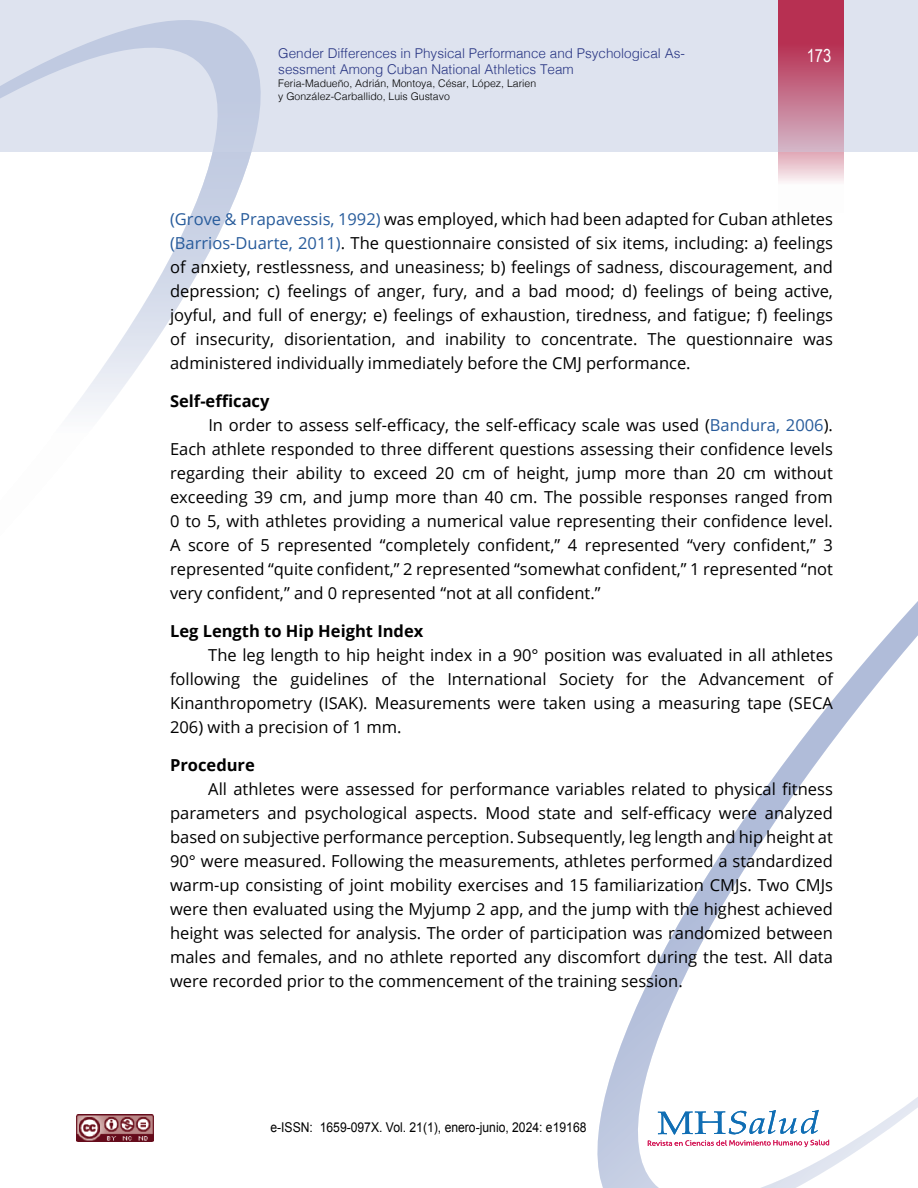
<style>
.page{position:relative;width:918px;height:1188px;background:#fff}
.page>*{position:absolute;margin:0;border:0;box-sizing:border-box;transform-origin:0 0}
.t1{font:18px "Arial Narrow";color:#fff}
.t2{font:16.5px/24px "Open Sans";color:#000;text-align:justify}
.t3{font:700 16.5px "Open Sans";color:#000}
.t4{font:300 13.5px/16.2px "Helvetica";color:#283583}
.t5{font:13.5px "Arial";color:#000;scale:.9 1}
.t6{font:300 10.5px/12.6px "Helvetica";color:#000}
.s1{color:#275b9b}
</style>
<div class="page">
<img style="left:77px;top:1115px;width:76px;height:27px">
<div style="left:0;top:0;width:918px;height:151px;background:#dee3ef"></div>
<svg style="left:0;top:20px;width:274px;height:391px"></svg>
<svg style="left:597px;top:601px;width:321px;height:587px"></svg>
<svg style="left:648px;top:1107px;width:181px;height:41px"></svg>
<svg style="left:778px;top:0;width:66px;height:182px;background:#c8728b"></svg>
<p class="t4" style="left:278px;top:44px;width:383px">Ef ctos del ntrenamiento cluster sobre la hipertrofia muscular:<br>Una revisión sistemática</p>
<p class="t6" style="left:278px;top:76px;width:336px">Miguel Alarcón-Rivera, Luis Benavides-Roca, Cristian Salazar Orellana,<br>Eduardo Guzmán-Muñoz</p>
<p class="t4" style="left:278px;top:44px;width:408px">Gender Differences in Physical Performance and Psychological As&shy;sessment Among Cuban National Athletics Team</p>
<p class="t6" style="left:278px;top:76px;width:259px">Feria-Madueño, Adrián, Montoya, César, López, Larien y González-Carballido, Luis Gustavo</p>
<p class="t1" style="left:807px;top:42px;width:26px">173</p>
<p class="t2" style="left:170px;top:207px;width:664px"><span class="s1">(Grove &amp; Prapavessis, 1992)</span> was employed, which had been adapted for Cuban athletes <span class="s1">(Barrios-Duarte, 2011)</span>. The questionnaire consisted of six items, including: a) feelings of anxiety, restlessness, and uneasiness; b) feelings of sadness, discouragement, and depression; c) feelings of anger, fury, and a bad mood; d) feelings of being active, joyful, and full of energy; e) feelings of exhaustion, tiredness, and fatigue; f) feelings of insecurity, disorientation, and inability to concentrate. The questionnaire was administered individually immediately before the CMJ performance.</p>
<p class="t3" style="left:170px;top:390px;width:101px">Self-efficacy</p>
<p class="t2" style="left:208px;top:413px;width:626px">In order to assess self-efficacy, the self-efficacy scale was used (<span class="s1">Bandura, 2006</span>).</p>
<p class="t2" style="left:170px;top:437px;width:664px">Each athlete responded to three different questions assessing their confidence levels</p>
<p class="t2" style="left:170px;top:461px;width:664px">regarding their ability to exceed 20 cm of height, jump more than 20 cm without</p>
<p class="t2" style="left:170px;top:485px;width:664px">exceeding 39 cm, and jump more than 40 cm. The possible responses ranged from</p>
<p class="t2" style="left:170px;top:509px;width:664px">0 to 5, with athletes providing a numerical value representing their confidence level.</p>
<p class="t2" style="left:170px;top:533px;width:664px">A score of 5 represented “completely confident,” 4 represented “very confident,” 3</p>
<p class="t2" style="left:170px;top:557px;width:664px">represented “quite confident,” 2 represented “somewhat confident,” 1 represented “not</p>
<p class="t2" style="left:170px;top:581px;width:432px">very confident,” and 0 represented “not at all confident.”</p>
<p class="t3" style="left:170px;top:620px;width:255px">Leg Length to Hip Height Index</p>
<p class="t2" style="left:170px;top:643px;width:664px;text-indent:38px">The leg length to hip height index in a 90° position was evaluated in all athletes following the guidelines of the International Society for the Advancement of Kinanthropometry (ISAK). Measurements were taken using a measuring tape (SECA 206) with a precision of 1 mm.</p>
<p class="t3" style="left:170px;top:754px;width:86px">Procedure</p>
<p class="t2" style="left:170px;top:777px;width:664px;text-indent:38px">All athletes were assessed for performance variables related to physical fitness parameters and psychological aspects. Mood state and self-efficacy were analyzed based on subjective performance perception. Subsequently, leg length and hip height at 90° were measured. Following the measurements, athletes performed a standardized warm-up consisting of joint mobility exercises and 15 familiarization CMJs. Two CMJs were then evaluated using the Myjump 2 app, and the jump with the highest achieved height was selected for analysis. The order of participation was randomized between males and females, and no athlete reported any discomfort during the test. All data were recorded prior to the commencement of the training session.</p>
<p class="t5" style="left:270px;top:1118px;width:353px">e-ISSN: 1659-097X. Vol. 21(1), enero-junio, 2024: e19168</p>
</div>
